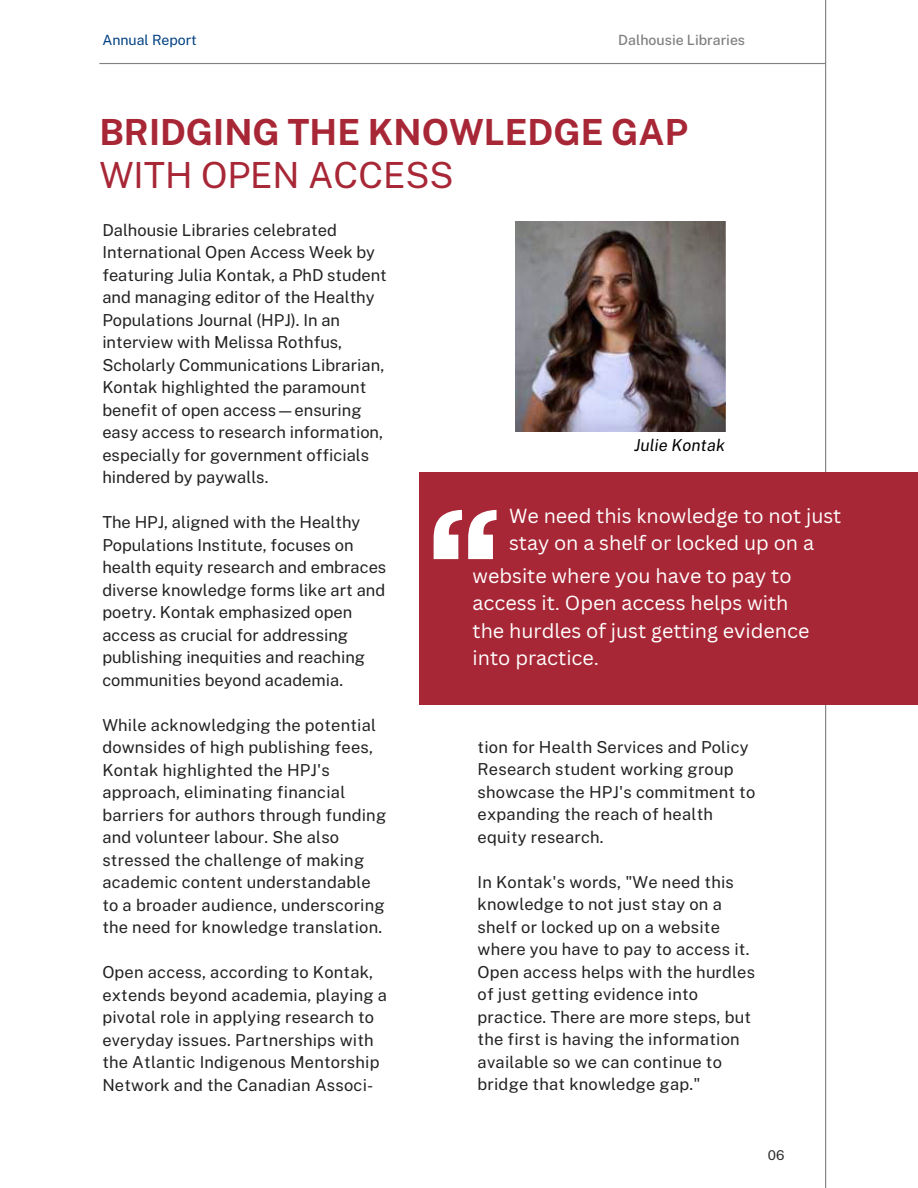
<style>
.page{position:relative;width:918px;height:1188px;background:#fff}
.page>*{position:absolute;margin:0;border:0;box-sizing:border-box;transform-origin:0 0}
.t1{font:700 36px "Public Sans";color:#a82736}
.t2{font:36px "Public Sans";color:#a82736}
.t3{font:19.8px/27.6px "Canva Sans";color:#fff}
.t4{font:16.5px/22.5px "Public Sans";letter-spacing:.01em;color:#222}
.t5{font:italic 16.5px "Public Sans";color:#000}
.t6{font:500 14.1px "Public Sans";color:#808080}
.t7{font:14.1px "Public Sans";color:#004082}
.t8{font:13.5px "Public Sans";color:#2b2b2b}
</style>
<div class="page">
<hr style="left:99px;top:63px;width:727px;height:1px;background:#808080">
<hr style="left:825px;top:0;width:1px;height:1188px;background:#808080">
<div style="left:420px;top:472px;width:498px;height:233px;background:#a82736"></div>
<svg style="left:434px;top:510px;width:63px;height:49px"></svg>
<img style="left:515px;top:221px;width:210px;height:210px">
<p class="t7" style="left:102px;top:31px;width:96px">Annual Report</p>
<p class="t6" style="left:618px;top:31px;width:128px">Dalhousie Libraries</p>
<h1 class="t1" style="left:99px;top:111px;width:590px">BRIDGING THE KNOWLEDGE GAP</h1>
<h1 class="t2" style="left:99px;top:153px;width:356px">WITH OPEN ACCESS</h1>
<p class="t4" style="left:102px;top:218px;width:286px">Dalhousie Libraries celebrated International Open Access Week by featuring Julia Kontak, a PhD student and managing editor of the Healthy Populations Journal (HPJ). In an interview with Melissa Rothfus, Scholarly Communications Librarian, Kontak highlighted the paramount benefit of open access—ensuring easy access to research information, especially for government officials hindered by paywalls.</p>
<p class="t4" style="left:102px;top:511px;width:286px">The HPJ, aligned with the Healthy Populations Institute, focuses on health equity research and embraces diverse knowledge forms like art and poetry. Kontak emphasized open access as crucial for addressing publishing inequities and reaching communities beyond academia.</p>
<p class="t4" style="left:102px;top:713px;width:285px">While acknowledging the potential downsides of high publishing fees, Kontak highlighted the HPJ's approach, eliminating financial barriers for authors through funding and volunteer labour. She also stressed the challenge of making academic content understandable to a broader audience, underscoring the need for knowledge translation.</p>
<p class="t4" style="left:102px;top:961px;width:286px">Open access, according to Kontak, extends beyond academia, playing a pivotal role in applying research to everyday issues. Partnerships with the Atlantic Indigenous Mentorship Network and the Canadian Associ-</p>
<p class="t5" style="left:634px;top:436px;width:92px">Julie Kontak</p>
<p class="t3" style="left:509px;top:501px;width:334px">We need this knowledge to not just stay on a shelf or locked up on a</p>
<p class="t3" style="left:473px;top:561px;width:338px">website where you have to pay to access it. Open access helps with the hurdles of just getting evidence into practice.</p>
<p class="t4" style="left:478px;top:735px;width:279px">tion for Health Services and Policy<br>Research student working group showcase the HPJ's commitment to expanding the reach of health equity research.</p>
<p class="t4" style="left:478px;top:870px;width:279px">In Kontak's words, "We need this knowledge to not just stay on a shelf or locked up on a website where you have to pay to access it.<br>Open access helps with the hurdles of just getting evidence into practice. There are more steps, but the first is having the information available so we can continue to bridge that knowledge gap."</p>
<p class="t8" style="left:768px;top:1147px;width:18px">06</p>
</div>
